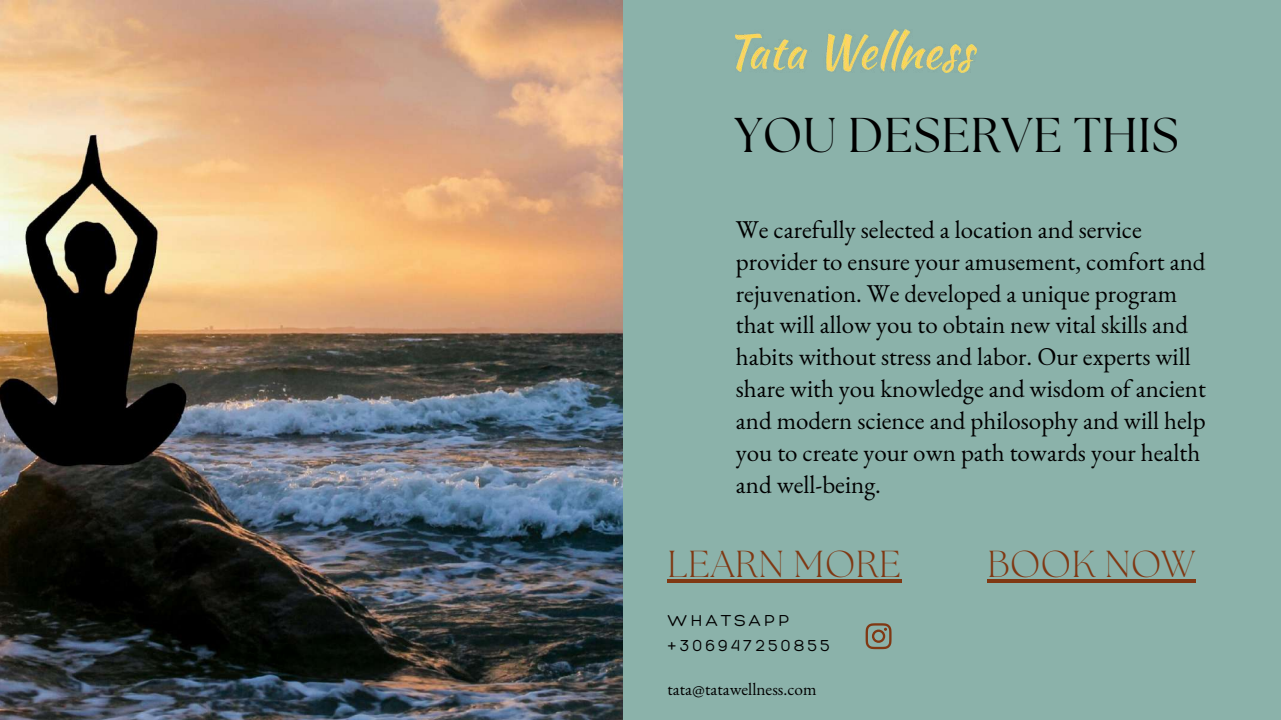
<style>
.page{position:relative;width:1281px;height:720px;background:#8bb2aa}
.page>*{position:absolute;margin:0;border:0;box-sizing:border-box;transform-origin:0 0}
.t1{font:48.75px "The Seasons";letter-spacing:.015em;color:#000}
.t2{font:300 37.5px "The Seasons";letter-spacing:.015em;color:#803813}
.t3{font:25px/31.9px "EB Garamond";color:#000}
.t4{font:300 17.25px/25.2px "Hero";letter-spacing:.185em;color:#000}
.t5{font:17.25px "EB Garamond";color:#000}
</style>
<div class="page">
<img style="left:0;top:0;width:622px;height:720px">
<svg style="left:865px;top:623px;width:26px;height:26px"></svg>
<img style="left:736px;top:29px;width:241px;height:43px">
<hr style="left:987px;top:579px;width:208px;height:3px;background:#803813">
<hr style="left:667px;top:579px;width:234px;height:3px;background:#803813">
<h1 class="t1" style="left:735px;top:113px;width:445px">YOU DESERVE THIS</h1>
<p class="t3" style="left:736px;top:213px;width:471px">We carefully selected a location and service provider to ensure your amusement, comfort and rejuvenation. We developed a unique program that will allow you to obtain new vital skills and habits without stress and labor. Our experts will share with you knowledge and wisdom of ancient and modern science and philosophy and will help you to create your own path towards your health and well-being.</p>
<h2 class="t2" style="left:667px;top:547px;width:235px">LEARN MORE</h2>
<h2 class="t2" style="left:987px;top:547px;width:209px">BOOK NOW</h2>
<p class="t4" style="left:667px;top:607px;width:164px">WHATSAPP +306947250855</p>
<p class="t5" style="left:667px;top:678px;width:151px">tata@tatawellness.com</p>
</div>
